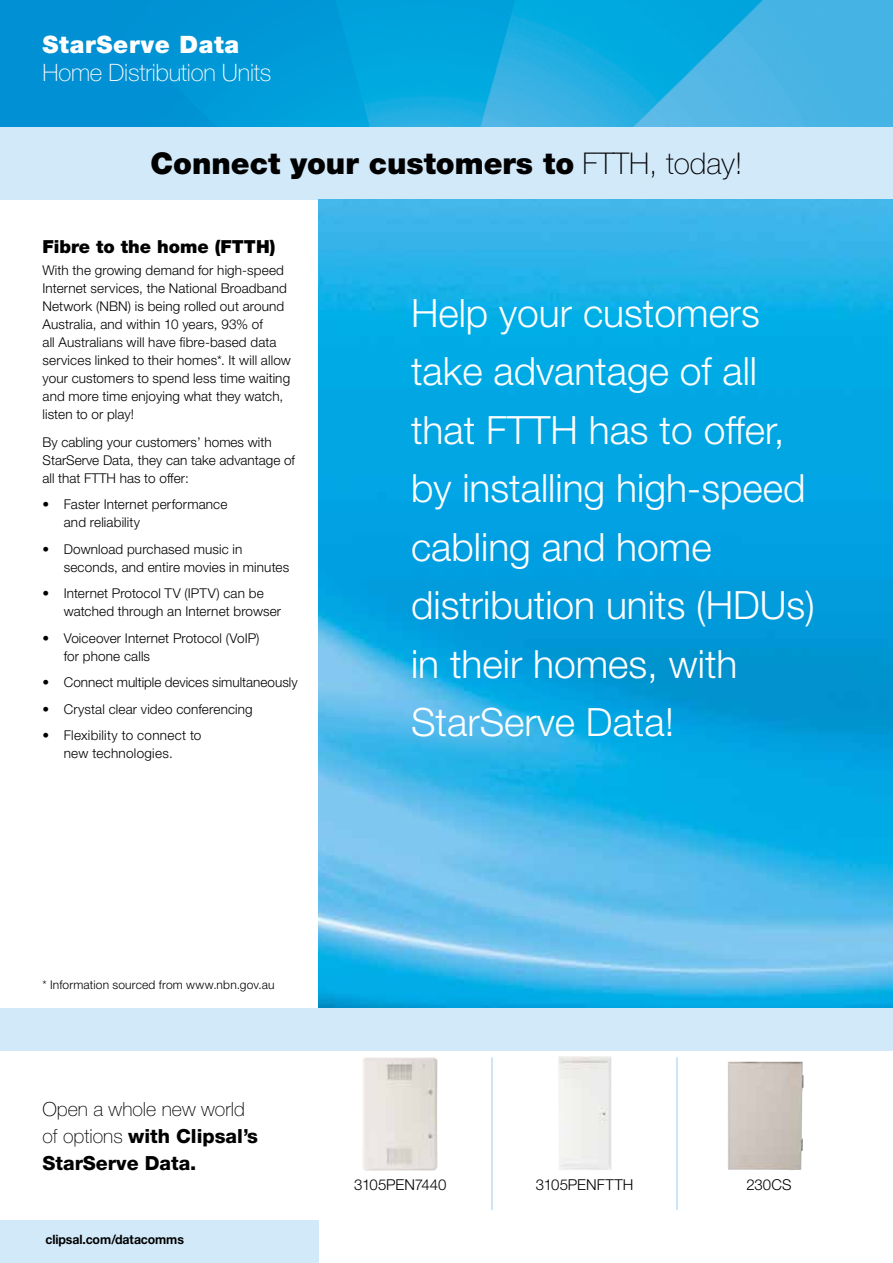
<style>
.page{position:relative;width:893px;height:1263px;background:#fff}
.page>*{position:absolute;margin:0;border:0;box-sizing:border-box;transform-origin:0 0}
.t1{font:300 39px/58.5px "Helvetica Neue";color:#fff}
.t2{font:900 30px "Helvetica Neue";color:#000}
.t3{font:100 24px "Helvetica Neue CE";letter-spacing:-.01em;color:#fff}
.t4{font:900 24px "Helvetica Neue CE";letter-spacing:.03em;color:#fff}
.t5{font:800 19.5px/27px "Helvetica Neue CE";color:#000}
.t6{font:100 19.5px "Helvetica Neue";color:#000}
.t7{font:900 18px "Helvetica Neue";color:#000}
.t8{font:300 15px "Helvetica Neue CE";letter-spacing:-.005em;color:#000}
.t9{font:300 13.5px/18px "Helvetica Neue";letter-spacing:.01em;color:#000}
.t10{font:700 12.9px "Helvetica Neue CE";letter-spacing:-.01em;color:#000;scale:.95 1}
.t11{font:300 12px "Helvetica Neue";letter-spacing:.015em;color:#000}
.s1{font-weight:100}
.s2{font-family:"Helvetica Neue";font-weight:100}
</style>
<div class="page">
<img style="left:0;top:0;width:893px;height:128px">
<div style="left:0;top:128px;width:893px;height:72px;background:#d2e9f9"></div>
<div style="left:0;top:1220px;width:319px;height:43px;background:#d2e9f9"></div>
<div style="left:0;top:1008px;width:893px;height:42px;background:#d2e9f9"></div>
<img style="left:319px;top:200px;width:574px;height:808px">
<img style="left:362px;top:1057px;width:76px;height:114px">
<img style="left:728px;top:1062px;width:76px;height:108px">
<hr style="left:491px;top:1057px;width:2px;height:153px;background:#baddf5">
<hr style="left:676px;top:1057px;width:2px;height:153px;background:#baddf5">
<h3 class="t4" style="left:43px;top:29px;width:198px">StarServe Data</h3>
<h3 class="t3" style="left:43px;top:59px;width:230px">Home Distribution Units</h3>
<h2 class="t2" style="left:150px;top:146px;width:594px">Connect your customers to <span class="s1">FTTH, today!</span></h2>
<h3 class="t7" style="left:43px;top:236px;width:234px">Fibre to the home (FTTH)</h3>
<p class="t9" style="left:43px;top:261px;width:250px">With the growing demand for high-speed Internet services, the National Broadband Network (NBN) is being rolled out around Australia, and within 10 years, 93% of<br>all Australians will have fibre-based data services linked to their homes*. It will allow your customers to spend less time waiting and more time enjoying what they watch, listen to or play!</p>
<p class="t9" style="left:43px;top:433px;width:254px">By cabling your customers’ homes with<br>StarServe Data, they can take advantage of all that FTTH has to offer:</p>
<p class="t9" style="left:64px;top:495px;width:165px;text-indent:-21px">• Faster Internet performance and reliability</p>
<p class="t9" style="left:64px;top:539px;width:227px;text-indent:-21px">• Download purchased music in seconds, and entire movies in minutes</p>
<p class="t9" style="left:64px;top:584px;width:219px;text-indent:-21px">• Internet Protocol TV (IPTV) can be watched through an Internet browser</p>
<p class="t9" style="left:64px;top:628px;width:197px;text-indent:-21px">• Voiceover Internet Protocol (VoIP) for phone calls</p>
<p class="t9" style="left:43px;top:673px;width:257px">• Connect multiple devices simultaneously</p>
<p class="t9" style="left:43px;top:699px;width:212px">• Crystal clear video conferencing</p>
<p class="t9" style="left:43px;top:726px;width:160px;text-align:center">• Flexibility to connect to new technologies.</p>
<h1 class="t1" style="left:411px;top:283px;width:405px">Help your customers take advantage of all that FTTH has to offer, by installing high-speed cabling and home distribution units (HDUs) in their homes, with<br>StarServe Data!</h1>
<p class="t11" style="left:43px;top:978px;width:233px">* Information sourced from www.nbn.gov.au</p>
<h3 class="t6" style="left:43px;top:1098px;width:204px">Open a whole new world</h3>
<h3 class="t5" style="left:43px;top:1123px;width:217px"><span class="s2">of options</span> with Clipsal’s<br>StarServe Data.</h3>
<p class="t10" style="left:45px;top:1231px;width:147px">clipsal.com/datacomms</p>
<p class="t8" style="left:354px;top:1175px;width:94px">3105pen7440</p>
<p class="t8" style="left:536px;top:1175px;width:36px">3105PEN</p>
<p class="t8" style="left:597px;top:1175px;width:38px">FTTH</p>
<p class="t8" style="left:746px;top:1175px;width:47px">230CS</p>
</div>
